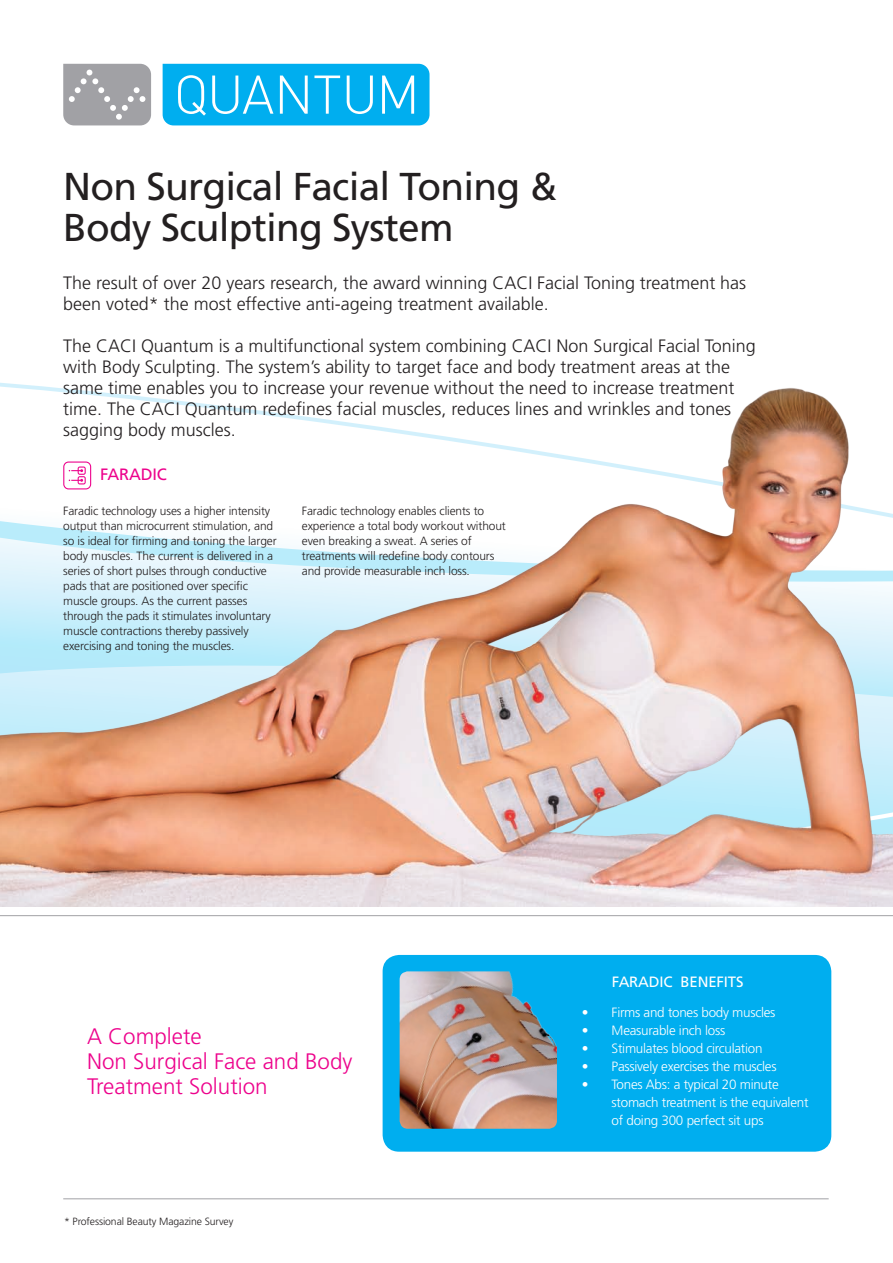
<style>
.page{position:relative;width:893px;height:1263px;background:#fff}
.page>*{position:absolute;margin:0;border:0;box-sizing:border-box;transform-origin:0 0}
.t1{font:38.85px "Frutiger";letter-spacing:-.02em;color:#231f20}
.t2{font:300 22.35px/25.3px "Frutiger";color:#ed028c}
.t3{font:300 18px/21px "Frutiger";color:#231f20}
.t4{font:16.5px "Frutiger";letter-spacing:-.01em;color:#ed028c}
.t5{font:15px "Frutiger";letter-spacing:-.01em;color:#fff}
.t6{font:300 13.5px/18px "Frutiger";letter-spacing:-.02em;color:#fff}
.t7{font:300 12px/15px "Frutiger";letter-spacing:-.01em;color:#231f20}
.t8{font:300 10.5px "Frutiger";letter-spacing:-.01em;color:#231f20}
</style>
<div class="page">
<hr style="left:63px;top:1198px;width:766px;height:1px;background:#a1a1a5">
<hr style="left:0;top:915px;width:893px;height:1px;background:#a1a1a5">
<svg style="left:63px;top:64px;width:88px;height:61px;background:#a8a8ac"></svg>
<svg style="left:163px;top:64px;width:266px;height:61px;background:#1eb7f0"></svg>
<div style="left:383px;top:955px;width:448px;height:197px;background:#00aeef;border-radius:17px"></div>
<img style="left:400px;top:971px;width:157px;height:158px">
<img style="left:0;top:382px;width:893px;height:525px">
<p class="t1" style="left:63px;top:164px;width:496px">Non Surgical Facial Toning &amp;</p>
<p class="t1" style="left:63px;top:204px;width:392px">Body Sculpting System</p>
<p class="t3" style="left:63px;top:272px;width:684px">The result of over 20 years research, the award winning CACI Facial Toning treatment has been voted* the most effective anti-ageing treatment available.</p>
<p class="t3" style="left:63px;top:335px;width:694px">The CACI Quantum is a multifunctional system combining CACI Non Surgical Facial Toning with Body Sculpting. The system’s ability to target face and body treatment areas at the same time enables you to increase your revenue without the need to increase treatment time. The CACI Quantum redefines facial muscles, reduces lines and wrinkles and tones sagging body muscles.</p>
<p class="t4" style="left:100px;top:464px;width:68px">FARADIC</p>
<p class="t7" style="left:63px;top:504px;width:215px">Faradic technology uses a higher intensity output than microcurrent stimulation, and so is ideal for firming and toning the larger body muscles. The current is delivered in a series of short pulses through conductive pads that are positioned over specific muscle groups. As the current passes through the pads it stimulates involuntary muscle contractions thereby passively exercising and toning the muscles.</p>
<p class="t7" style="left:302px;top:504px;width:206px">Faradic technology enables clients to experience a total body workout without even breaking a sweat. A series of treatments will redefine body contours and provide measurable inch loss.</p>
<p class="t2" style="left:87px;top:1023px;width:267px">A Complete<br>Non Surgical Face and Body<br>Treatment Solution</p>
<p class="t8" style="left:64px;top:1215px;width:171px">* Professional Beauty Magazine Survey</p>
<p class="t5" style="left:612px;top:973px;width:133px">FARADIC BENEFITS</p>
<p class="t6" style="left:582px;top:1004px;width:195px">• Firms and tones body muscles</p>
<p class="t6" style="left:582px;top:1021px;width:145px">• Measurable inch loss</p>
<p class="t6" style="left:582px;top:1039px;width:182px">• Stimulates blood circulation</p>
<p class="t6" style="left:582px;top:1057px;width:196px">• Passively exercises the muscles</p>
<p class="t6" style="left:612px;top:1075px;width:198px;text-indent:-30px">• Tones Abs: a typical 20 minute stomach treatment is the equivalent of doing 300 perfect sit ups</p>
</div>
